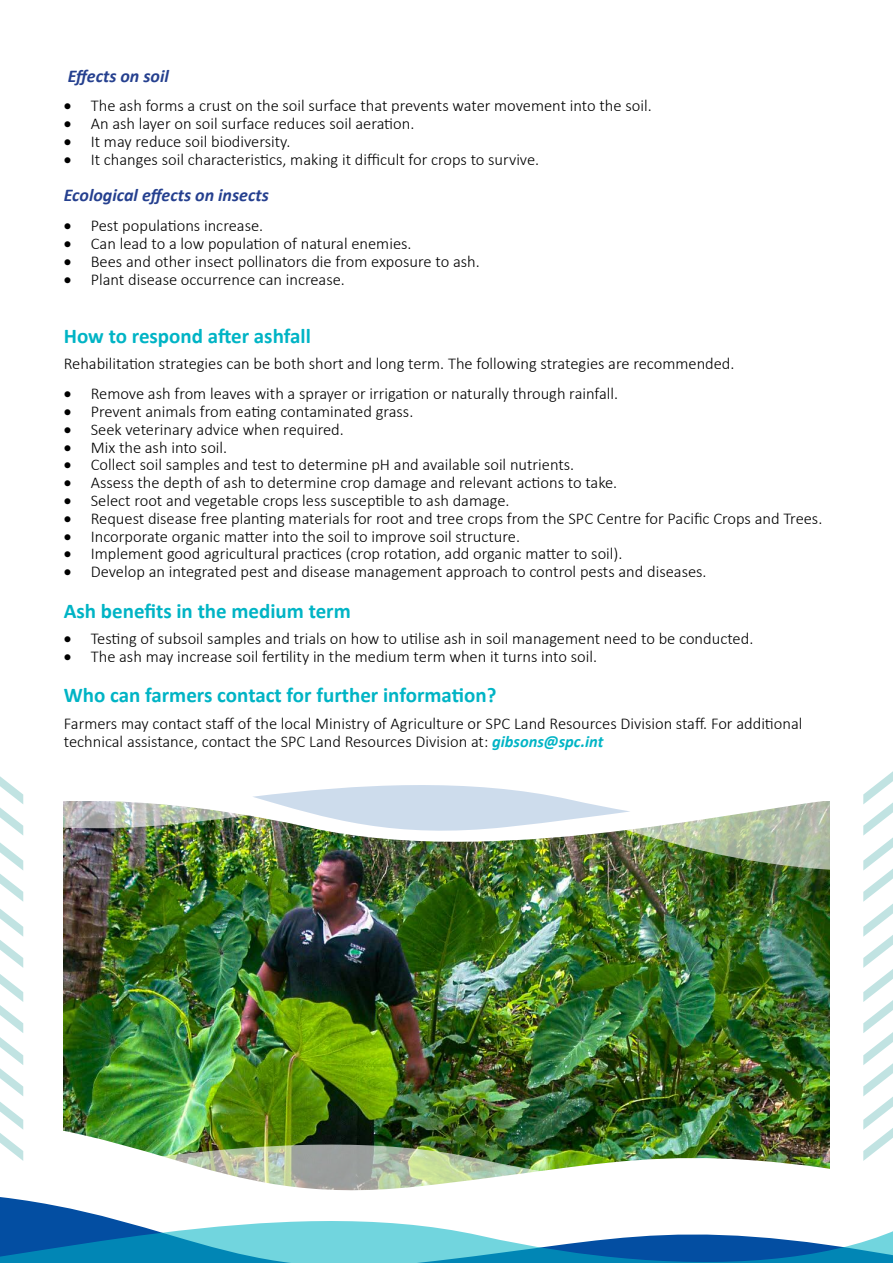
<style>
.page{position:relative;width:893px;height:1263px;background:#fff}
.page>*{position:absolute;margin:0;border:0;box-sizing:border-box;transform-origin:0 0}
.t1{font:700 21px "Calibri";color:#00b4c5}
.t2{font:italic 700 18px "Calibri";color:#25408f}
.t3{font:300 16.5px/17.9px "Calibri";color:#000}
.s1{font-weight:700;font-style:italic;color:#00b4c5}
</style>
<div class="page">
<img style="left:23px;top:1044px;width:807px;height:36px">
<img style="left:23px;top:795px;width:807px;height:249px">
<svg style="left:252px;top:785px;width:379px;height:47px"></svg>
<svg style="left:0;top:776px;width:23px;height:304px"></svg>
<svg style="left:863px;top:771px;width:30px;height:309px"></svg>
<img style="left:0;top:1080px;width:893px;height:183px">
<p class="t2" style="left:68px;top:63px;width:103px">Effects on soil</p>
<p class="t3" style="left:64px;top:97px;width:589px">• The ash forms a crust on the soil surface that prevents water movement into the soil.</p>
<p class="t3" style="left:64px;top:115px;width:352px">• An ash layer on soil surface reduces soil aeration.</p>
<p class="t3" style="left:64px;top:132px;width:228px">• It may reduce soil biodiversity.</p>
<p class="t3" style="left:64px;top:150px;width:477px">• It changes soil characteristics, making it difficult for crops to survive.</p>
<p class="t2" style="left:64px;top:183px;width:207px">Ecological effects on insects</p>
<p class="t3" style="left:64px;top:217px;width:201px">• Pest populations increase.</p>
<p class="t3" style="left:64px;top:234px;width:349px">• Can lead to a low population of natural enemies.</p>
<p class="t3" style="left:64px;top:252px;width:418px">• Bees and other insect pollinators die from exposure to ash.</p>
<p class="t3" style="left:64px;top:270px;width:283px">• Plant disease occurrence can increase.</p>
<p class="t1" style="left:64px;top:321px;width:249px">How to respond after ashfall</p>
<p class="t3" style="left:64px;top:355px;width:672px">Rehabilitation strategies can be both short and long term. The following strategies are recommended.</p>
<p class="t3" style="left:64px;top:385px;width:556px">• Remove ash from leaves with a sprayer or irrigation or naturally through rainfall.</p>
<p class="t3" style="left:64px;top:402px;width:351px">• Prevent animals from eating contaminated grass.</p>
<p class="t3" style="left:64px;top:420px;width:282px">• Seek veterinary advice when required.</p>
<p class="t3" style="left:64px;top:438px;width:165px">• Mix the ash into soil.</p>
<p class="t3" style="left:64px;top:456px;width:512px">• Collect soil samples and test to determine pH and available soil nutrients.</p>
<p class="t3" style="left:64px;top:474px;width:555px">• Assess the depth of ash to determine crop damage and relevant actions to take.</p>
<p class="t3" style="left:64px;top:491px;width:447px">• Select root and vegetable crops less susceptible to ash damage.</p>
<p class="t3" style="left:64px;top:509px;width:760px">• Request disease free planting materials for root and tree crops from the SPC Centre for Pacific Crops and Trees.</p>
<p class="t3" style="left:64px;top:527px;width:458px">• Incorporate organic matter into the soil to improve soil structure.</p>
<p class="t3" style="left:64px;top:545px;width:560px">• Implement good agricultural practices (crop rotation, add organic matter to soil).</p>
<p class="t3" style="left:64px;top:563px;width:644px">• Develop an integrated pest and disease management approach to control pests and diseases.</p>
<p class="t1" style="left:64px;top:596px;width:289px">Ash benefits in the medium term</p>
<p class="t3" style="left:64px;top:630px;width:691px">• Testing of subsoil samples and trials on how to utilise ash in soil management need to be conducted.</p>
<p class="t3" style="left:64px;top:648px;width:535px">• The ash may increase soil fertility in the medium term when it turns into soil.</p>
<p class="t1" style="left:64px;top:680px;width:434px">Who can farmers contact for further information?</p>
<p class="t3" style="left:64px;top:715px;width:740px">Farmers may contact staff of the local Ministry of Agriculture or SPC Land Resources Division staff. For additional technical assistance, contact the SPC Land Resources Division at: <span class="s1">gibsons@spc.int</span></p>
</div>
